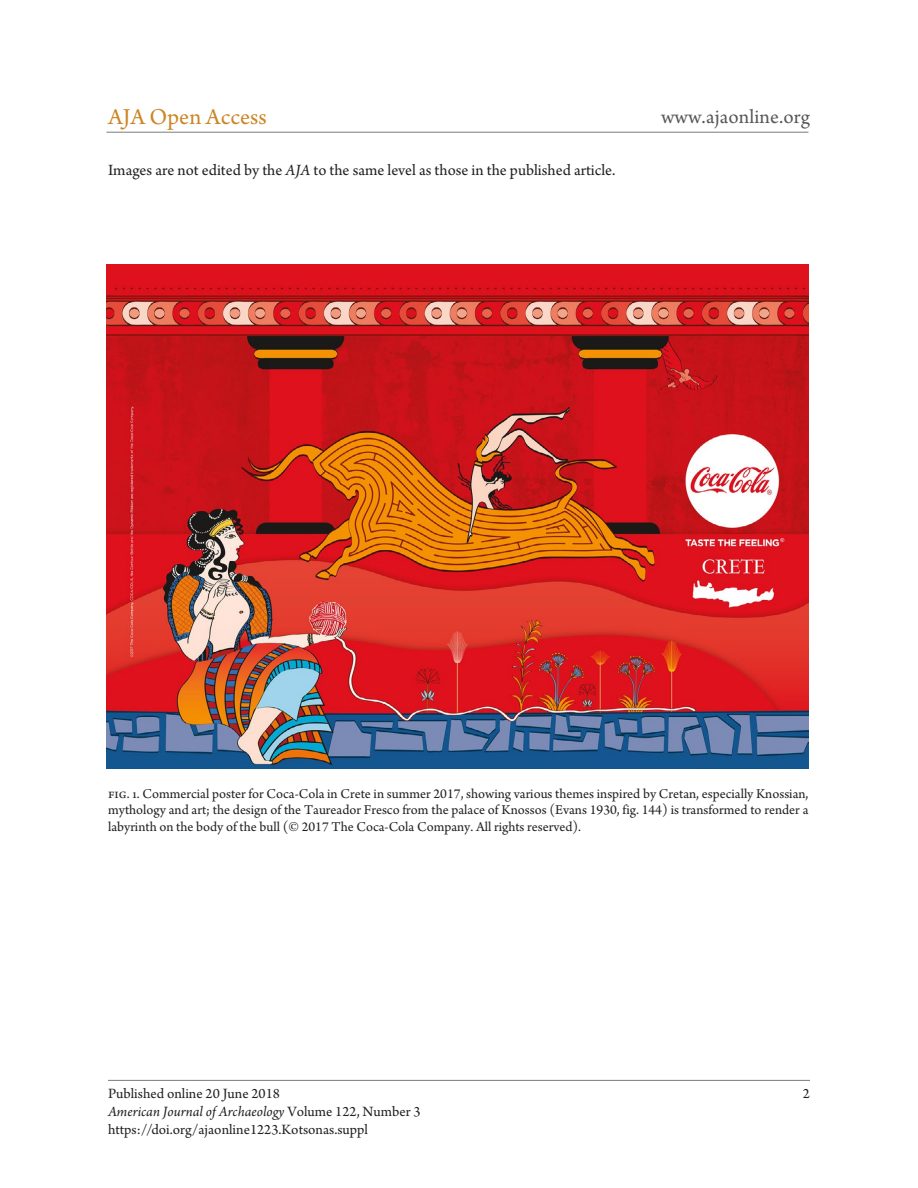
<style>
.page{position:relative;width:918px;height:1188px;background:#fff}
.page>*{position:absolute;margin:0;border:0;box-sizing:border-box;transform-origin:0 0}
.t1{font:24px "Arno Pro";color:#cc8624}
.t2{font:21px "Arno Pro";letter-spacing:.005em;color:#57585a}
.AJAonline_body_text{font:16.5px "Arno Pro";color:#231f20}
.t3{font:15px/18px "Arno Pro";color:#231f20}
.AJAonline_fig_captio{font:14.25px/16.5px "Arno Pro";color:#231f20;text-align:justify}
.s1{font-style:italic}
</style>
<div class="page">
<hr style="left:108px;top:1080px;width:702px;height:1px;background:#787a7d">
<hr style="left:106px;top:132px;width:702px;height:1px;background:#787a7d">
<img style="left:106px;top:265px;width:702px;height:503px">
<h1 class="t1" style="left:108px;top:103px;width:160px">AJA Open Access</h1>
<h2 class="t2" style="left:661px;top:104px;width:150px">www.ajaonline.org</h2>
<p class="AJAonline_body_text" style="left:108px;top:160px;width:509px">Images are not edited by the <span class="s1">AJA</span> to the same level as those in the published article.</p>
<p class="AJAonline_fig_captio" style="left:108px;top:786px;width:702px">fig. 1. Commercial poster for Coca-Cola in Crete in summer 2017, showing various themes inspired by Cretan, especially Knossian, mythology and art; the design of the Taureador Fresco from the palace of Knossos (Evans 1930, fig. 144) is transformed to render a labyrinth on the body of the bull (© 2017 The Coca-Cola Company. All rights reserved).</p>
<p class="t3" style="left:108px;top:1086px;width:174px">Published online 20 June 2018</p>
<p class="t3" style="left:803px;top:1086px;width:9px">2</p>
<p class="t3" style="left:108px;top:1104px;width:314px"><span class="s1">American Journal of Archaeology</span> Volume 122, Number 3 https://doi.org/ajaonline1223.Kotsonas.suppl</p>
</div>
